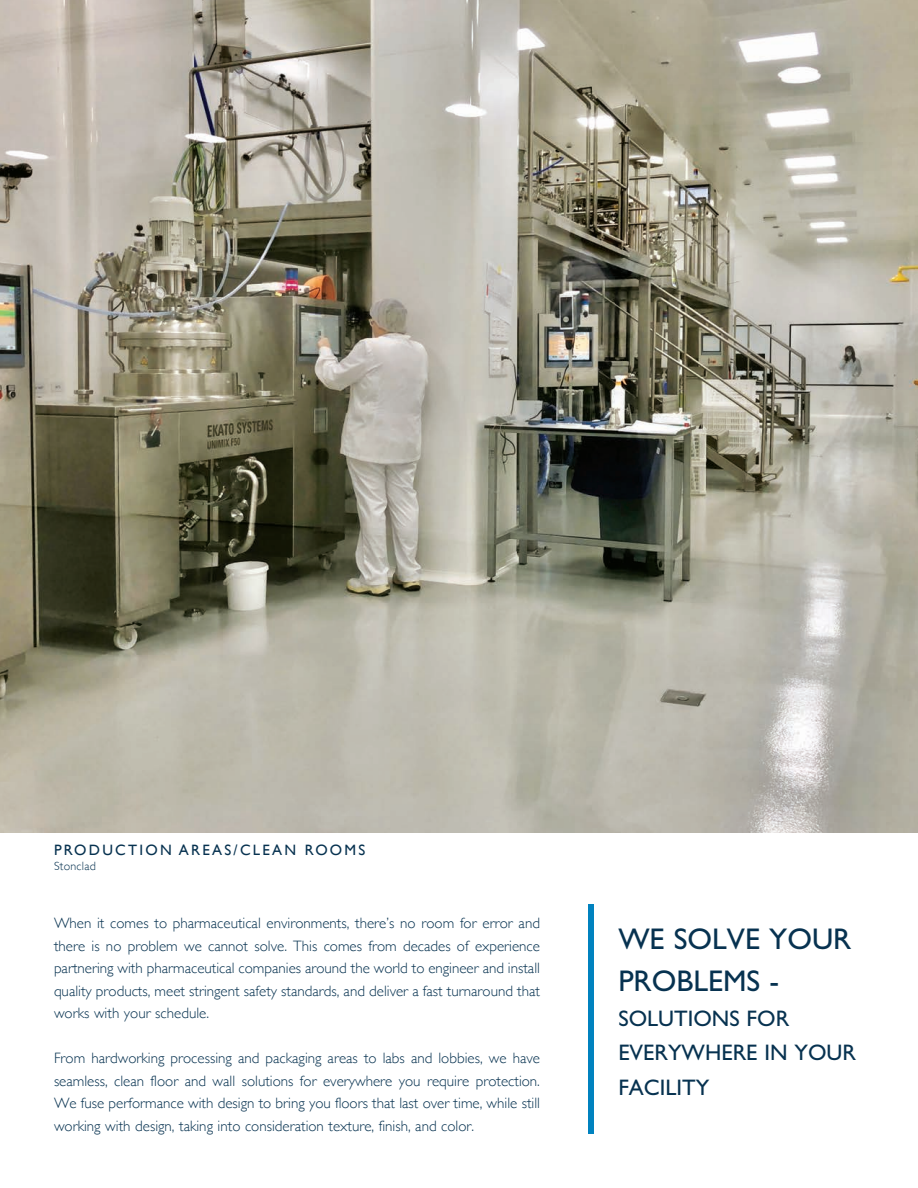
<style>
.page{position:relative;width:918px;height:1188px;background:#fff}
.page>*{position:absolute;margin:0;border:0;box-sizing:border-box;transform-origin:0 0}
.t1{font:30px/42px "Gill Sans Std";color:#073250}
.t2{font:22.5px/34.5px "Gill Sans Std";color:#073250}
.t3{font:300 15px/22.5px "Gill Sans";color:#073250;text-align:justify}
.t4{font:15px "Gill Sans";letter-spacing:.15em;color:#073250}
.t5{font:300 12px "Gill Sans";letter-spacing:.02em;color:#073250}
</style>
<div class="page">
<img style="left:0;top:0;width:918px;height:833px">
<div style="left:588px;top:904px;width:5px;height:230px;background:#0082bf"></div>
<p class="t4" style="left:54px;top:842px;width:313px">PRODUCTION AREAS/CLEAN ROOMS</p>
<p class="t5" style="left:54px;top:857px;width:43px">Stonclad</p>
<p class="t3" style="left:54px;top:912px;width:488px">When it comes to pharmaceutical environments, there’s no room for error and there is no problem we cannot solve. This comes from decades of experience partnering with pharmaceutical companies around the world to engineer and install quality products, meet stringent safety standards, and deliver a fast turnaround that works with your schedule.</p>
<p class="t3" style="left:54px;top:1047px;width:488px">From hardworking processing and packaging areas to labs and lobbies, we have seamless, clean floor and wall solutions for everywhere you require protection.<br>We fuse performance with design to bring you floors that last over time, while still working with design, taking into consideration texture, finish, and color.</p>
<h1 class="t1" style="left:618px;top:918px;width:235px">WE SOLVE YOUR<br>PROBLEMS -</h1>
<h2 class="t2" style="left:618px;top:1001px;width:239px">SOLUTIONS FOR<br>EVERYWHERE IN YOUR<br>FACILITY</h2>
</div>
